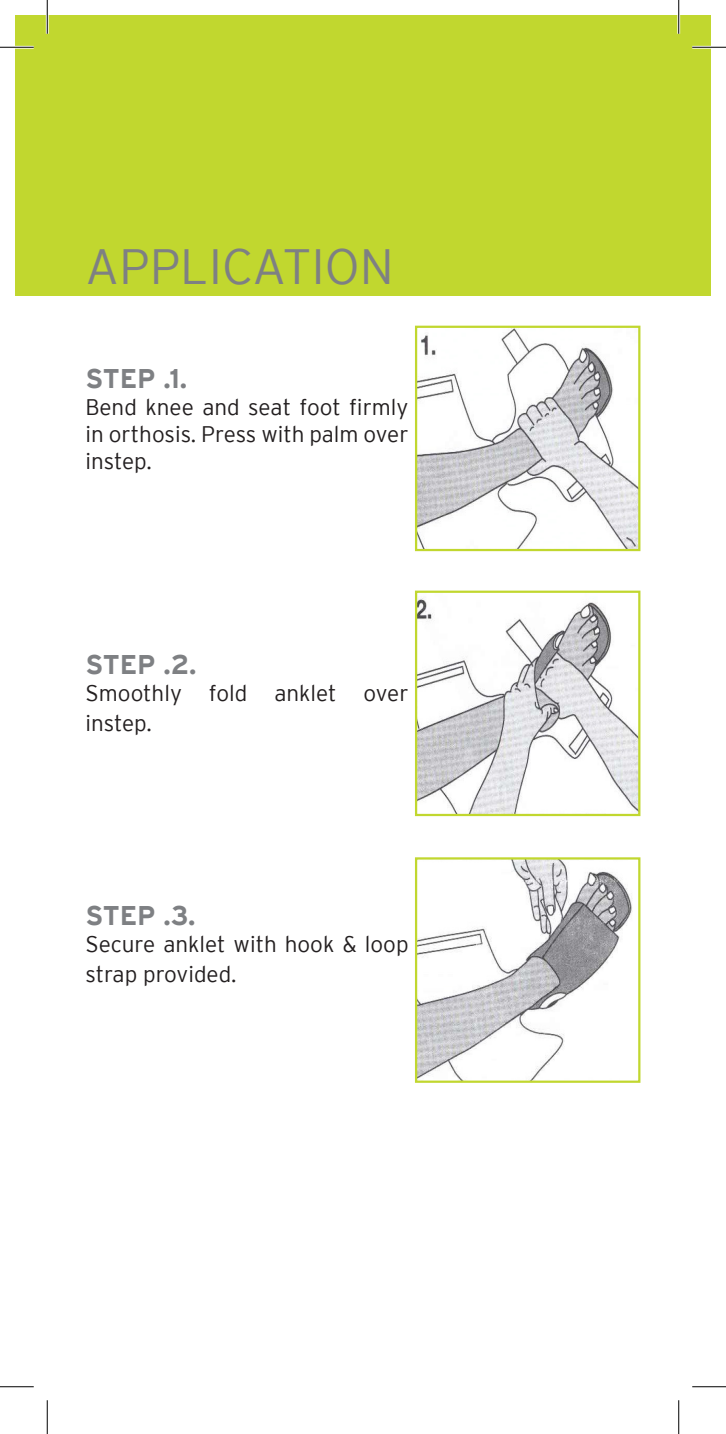
<style>
.page{position:relative;width:726px;height:1434px;background:#fff}
.page>*{position:absolute;margin:0;border:0;box-sizing:border-box;transform-origin:0 0}
.t1{font:300 49.5px "Interstate";color:#7e8083}
.t2{font:700 27px "Interstate";color:#7e8083}
.t3{font:300 22.5px/27px "Interstate";color:#231f20}
</style>
<div class="page">
<div style="left:15px;top:15px;width:696px;height:281px;background:#c1d72f"></div>
<img style="left:418px;top:329px;width:219px;height:219px">
<div style="left:415px;top:326px;width:225px;height:225px;border:2px solid #c1d72f"></div>
<img style="left:418px;top:598px;width:219px;height:215px">
<div style="left:415px;top:591px;width:225px;height:225px;border:2px solid #c1d72f"></div>
<img style="left:418px;top:860px;width:214px;height:220px">
<div style="left:415px;top:857px;width:225px;height:226px;border:2px solid #c1d72f"></div>
<hr style="left:0;top:46px;width:34px;height:3px;background:#fff">
<hr style="left:692px;top:46px;width:34px;height:3px;background:#fff">
<hr style="left:46px;top:0;width:3px;height:34px;background:#fff">
<hr style="left:677px;top:0;width:3px;height:34px;background:#fff">
<hr style="left:0;top:47px;width:34px;height:1px;background:#000">
<hr style="left:692px;top:47px;width:34px;height:1px;background:#000">
<hr style="left:0;top:1386px;width:34px;height:1px;background:#000">
<hr style="left:692px;top:1386px;width:34px;height:1px;background:#000">
<hr style="left:47px;top:0;width:1px;height:34px;background:#000">
<hr style="left:47px;top:1400px;width:1px;height:34px;background:#000">
<hr style="left:678px;top:0;width:1px;height:34px;background:#000">
<hr style="left:678px;top:1400px;width:1px;height:34px;background:#000">
<h1 class="t1" style="left:86px;top:239px;width:310px">APPLICATION</h1>
<p class="t2" style="left:86px;top:363px;width:103px">STEP .1.</p>
<p class="t3" style="left:86px;top:393px;width:325px;text-align:justify">Bend knee and seat foot firmly in orthosis. Press with palm over instep.</p>
<p class="t2" style="left:86px;top:649px;width:113px">STEP .2.</p>
<p class="t3" style="left:86px;top:678px;width:325px;line-height:29.7px">Smoothly fold anklet over instep.</p>
<p class="t2" style="left:86px;top:900px;width:111px">STEP .3.</p>
<p class="t3" style="left:86px;top:929px;width:325px;line-height:29.7px">Secure anklet with hook &amp; loop strap provided.</p>
</div>
